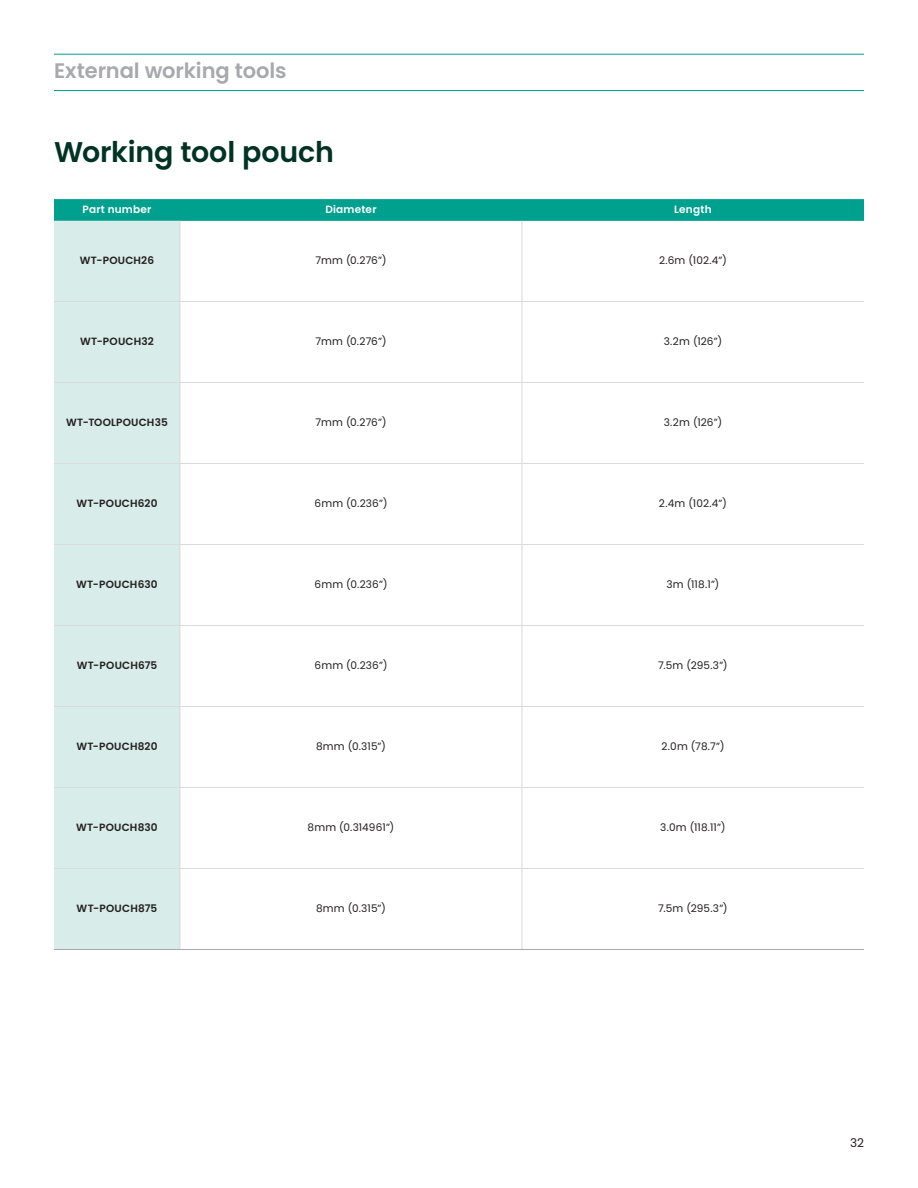
<style>
.page{position:relative;width:918px;height:1188px;background:#fff}
.page>*{position:absolute;margin:0;border:0;box-sizing:border-box;transform-origin:0 0}
.for_toc_2_21pt-subhe{font:600 28.5px "Poppins";letter-spacing:-.005em;color:#003323}
.section_title_contin{font:600 21px "Poppins";letter-spacing:-.005em;color:#a8a9ad}
.t1{font:12px "Poppins";color:#231f20}
.table_text_7_centere{font:10.5px "Poppins";letter-spacing:.01em;color:#231f20}
.table_text_semibold{font:600 10.5px "Poppins";letter-spacing:.02em;color:#231f20}
.Header_column_heads{font:600 10.5px "Poppins";letter-spacing:.02em;color:#fff}
</style>
<div class="page">
<hr style="left:54px;top:54px;width:810px;height:1px;background:#00a08f">
<hr style="left:54px;top:90px;width:810px;height:1px;background:#00a08f">
<svg style="left:54px;top:199px;width:810px;height:22px;background:#02a090"></svg>
<div style="left:54px;top:221px;width:126px;height:728px;background:#d8ece9"></div>
<hr style="left:180px;top:221px;width:1px;height:80px;background:#d9dadc">
<hr style="left:522px;top:221px;width:1px;height:80px;background:#d9dadc">
<hr style="left:54px;top:301px;width:126px;height:1px;background:#d9dadc">
<hr style="left:180px;top:301px;width:342px;height:1px;background:#d9dadc">
<hr style="left:180px;top:302px;width:1px;height:80px;background:#d9dadc">
<hr style="left:522px;top:301px;width:342px;height:1px;background:#d9dadc">
<hr style="left:522px;top:302px;width:1px;height:80px;background:#d9dadc">
<hr style="left:54px;top:382px;width:126px;height:1px;background:#d9dadc">
<hr style="left:180px;top:382px;width:342px;height:1px;background:#d9dadc">
<hr style="left:180px;top:383px;width:1px;height:80px;background:#d9dadc">
<hr style="left:522px;top:382px;width:342px;height:1px;background:#d9dadc">
<hr style="left:522px;top:383px;width:1px;height:80px;background:#d9dadc">
<hr style="left:54px;top:463px;width:126px;height:1px;background:#d9dadc">
<hr style="left:180px;top:463px;width:342px;height:1px;background:#d9dadc">
<hr style="left:180px;top:464px;width:1px;height:80px;background:#d9dadc">
<hr style="left:522px;top:463px;width:342px;height:1px;background:#d9dadc">
<hr style="left:522px;top:464px;width:1px;height:80px;background:#d9dadc">
<hr style="left:54px;top:544px;width:126px;height:1px;background:#d9dadc">
<hr style="left:180px;top:544px;width:342px;height:1px;background:#d9dadc">
<hr style="left:180px;top:545px;width:1px;height:80px;background:#d9dadc">
<hr style="left:522px;top:544px;width:342px;height:1px;background:#d9dadc">
<hr style="left:522px;top:545px;width:1px;height:80px;background:#d9dadc">
<hr style="left:54px;top:625px;width:126px;height:1px;background:#d9dadc">
<hr style="left:180px;top:625px;width:342px;height:1px;background:#d9dadc">
<hr style="left:180px;top:626px;width:1px;height:80px;background:#d9dadc">
<hr style="left:522px;top:625px;width:342px;height:1px;background:#d9dadc">
<hr style="left:522px;top:626px;width:1px;height:80px;background:#d9dadc">
<hr style="left:54px;top:706px;width:126px;height:1px;background:#d9dadc">
<hr style="left:180px;top:706px;width:342px;height:1px;background:#d9dadc">
<hr style="left:180px;top:707px;width:1px;height:80px;background:#d9dadc">
<hr style="left:522px;top:706px;width:342px;height:1px;background:#d9dadc">
<hr style="left:522px;top:707px;width:1px;height:80px;background:#d9dadc">
<hr style="left:54px;top:787px;width:126px;height:1px;background:#d9dadc">
<hr style="left:180px;top:787px;width:342px;height:1px;background:#d9dadc">
<hr style="left:180px;top:788px;width:1px;height:80px;background:#d9dadc">
<hr style="left:522px;top:787px;width:342px;height:1px;background:#d9dadc">
<hr style="left:522px;top:788px;width:1px;height:80px;background:#d9dadc">
<hr style="left:54px;top:868px;width:126px;height:1px;background:#d9dadc">
<hr style="left:180px;top:868px;width:342px;height:1px;background:#d9dadc">
<hr style="left:180px;top:869px;width:1px;height:80px;background:#d9dadc">
<hr style="left:522px;top:868px;width:342px;height:1px;background:#d9dadc">
<hr style="left:522px;top:869px;width:1px;height:80px;background:#d9dadc">
<hr style="left:54px;top:949px;width:126px;height:1px;background:#a8a9ad">
<hr style="left:180px;top:949px;width:342px;height:1px;background:#a8a9ad">
<hr style="left:522px;top:949px;width:342px;height:1px;background:#a8a9ad">
<p class="section_title_contin" style="left:54px;top:59px;width:234px">External working tools</p>
<p class="for_toc_2_21pt-subhe" style="left:54px;top:136px;width:282px">Working tool pouch</p>
<p class="Header_column_heads" style="left:83px;top:204px;width:70px">Part number</p>
<p class="Header_column_heads" style="left:325px;top:204px;width:53px">Diameter</p>
<p class="Header_column_heads" style="left:674px;top:204px;width:39px">Length</p>
<p class="table_text_semibold" style="left:80px;top:254px;width:76px">WT-POUCH26</p>
<p class="table_text_7_centere" style="left:315px;top:254px;width:73px">7mm (0.276”)</p>
<p class="table_text_7_centere" style="left:659px;top:254px;width:69px">2.6m (102.4”)</p>
<p class="table_text_semibold" style="left:80px;top:335px;width:75px">WT-POUCH32</p>
<p class="table_text_7_centere" style="left:315px;top:335px;width:73px">7mm (0.276”)</p>
<p class="table_text_7_centere" style="left:664px;top:335px;width:60px">3.2m (126”)</p>
<p class="table_text_semibold" style="left:66px;top:416px;width:103px">WT-TOOLPOUCH35</p>
<p class="table_text_7_centere" style="left:315px;top:416px;width:73px">7mm (0.276”)</p>
<p class="table_text_7_centere" style="left:664px;top:416px;width:60px">3.2m (126”)</p>
<p class="table_text_semibold" style="left:76px;top:497px;width:83px">WT-POUCH620</p>
<p class="table_text_7_centere" style="left:315px;top:497px;width:75px">6mm (0.236”)</p>
<p class="table_text_7_centere" style="left:659px;top:497px;width:70px">2.4m (102.4”)</p>
<p class="table_text_semibold" style="left:76px;top:578px;width:83px">WT-POUCH630</p>
<p class="table_text_7_centere" style="left:315px;top:578px;width:75px">6mm (0.236”)</p>
<p class="table_text_7_centere" style="left:667px;top:578px;width:54px">3m (118.1”)</p>
<p class="table_text_semibold" style="left:77px;top:659px;width:82px">WT-POUCH675</p>
<p class="table_text_7_centere" style="left:315px;top:659px;width:75px">6mm (0.236”)</p>
<p class="table_text_7_centere" style="left:658px;top:659px;width:71px">7.5m (295.3”)</p>
<p class="table_text_semibold" style="left:76px;top:740px;width:83px">WT-POUCH820</p>
<p class="table_text_7_centere" style="left:316px;top:740px;width:71px">8mm (0.315”)</p>
<p class="table_text_7_centere" style="left:661px;top:740px;width:65px">2.0m (78.7”)</p>
<p class="table_text_semibold" style="left:76px;top:821px;width:83px">WT-POUCH830</p>
<p class="table_text_7_centere" style="left:308px;top:821px;width:88px">8mm (0.314961”)</p>
<p class="table_text_7_centere" style="left:660px;top:821px;width:67px">3.0m (118.11”)</p>
<p class="table_text_semibold" style="left:77px;top:902px;width:82px">WT-POUCH875</p>
<p class="table_text_7_centere" style="left:316px;top:902px;width:71px">8mm (0.315”)</p>
<p class="table_text_7_centere" style="left:658px;top:902px;width:71px">7.5m (295.3”)</p>
<p class="t1" style="left:850px;top:1135px;width:15px">32</p>
</div>
